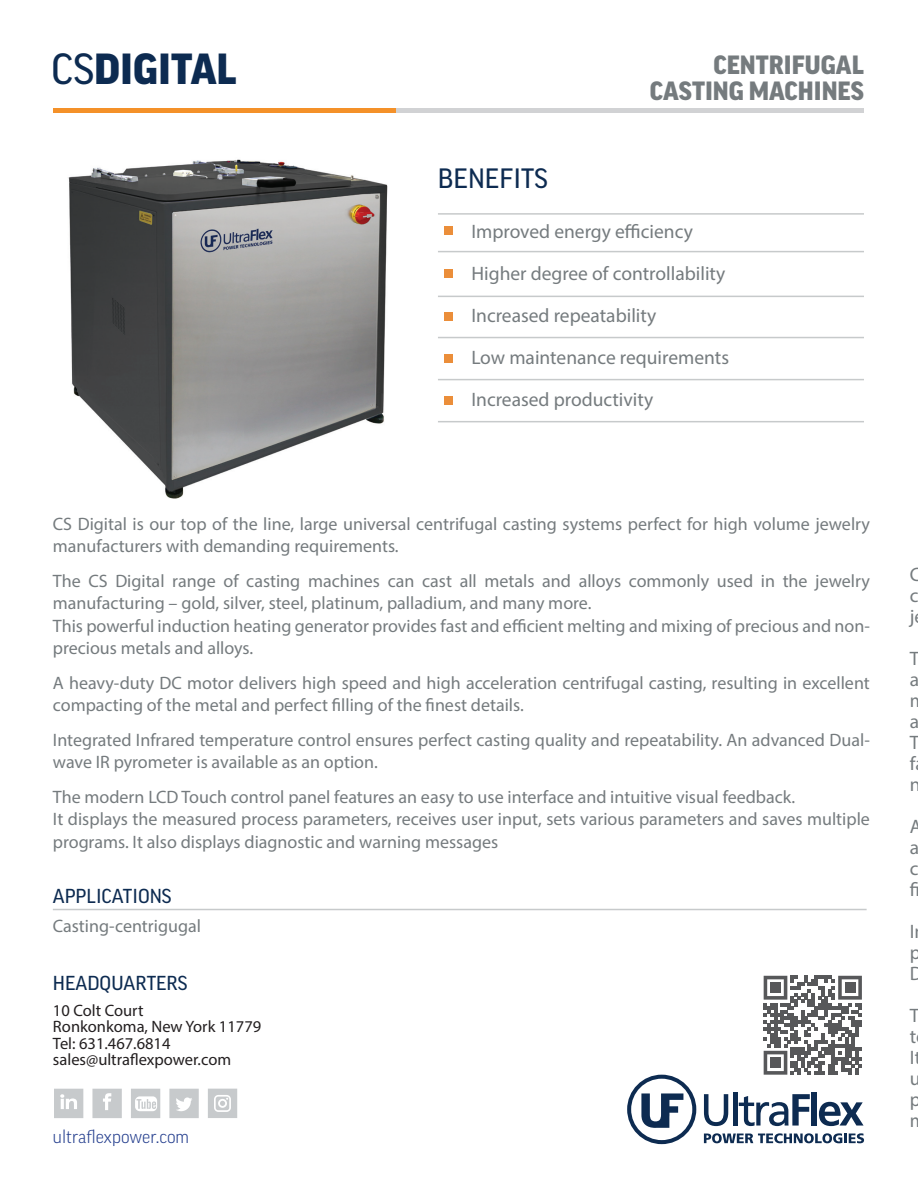
<style>
.page{position:relative;width:918px;height:1188px;background:#fff}
.page>*{position:absolute;margin:0;border:0;box-sizing:border-box;transform-origin:0 0}
.t1{font:900 42px "Good LF";color:#0d2b51}
.t2{font:27px "Good LF";color:#0d2b51}
.t3{font:900 25.5px "Good LF";color:#757b7e}
.t4{font:19.5px/21px "Myriad Pro";color:#757b7e}
.t5{font:19.5px "Good LF";color:#0d2b51}
.t6{font:19.5px "Good Cyr";color:#0d2b51}
.t7{font:18px/22.5px "Myriad Pro";color:#757b7e}
.t8{font:300 18px "Good LF";color:#253f8e}
.t9{font:16.5px "Myriad Pro";color:#231f20}
.s1{font-weight:400}
</style>
<div class="page">
<div style="left:444px;top:270px;width:9px;height:8px;background:#eb8e3a"></div>
<div style="left:444px;top:313px;width:9px;height:8px;background:#eb8e3a"></div>
<div style="left:444px;top:354px;width:9px;height:9px;background:#eb8e3a"></div>
<div style="left:444px;top:396px;width:9px;height:9px;background:#eb8e3a"></div>
<div style="left:444px;top:227px;width:9px;height:8px;background:#eb8e3a"></div>
<hr style="left:438px;top:251px;width:426px;height:1px;background:#c7cacb">
<hr style="left:438px;top:213px;width:426px;height:2px;background:#c7cacb">
<hr style="left:438px;top:296px;width:426px;height:1px;background:#c7cacb">
<hr style="left:438px;top:421px;width:426px;height:1px;background:#c7cacb">
<hr style="left:438px;top:379px;width:426px;height:1px;background:#c7cacb">
<hr style="left:438px;top:337px;width:426px;height:1px;background:#c7cacb">
<img style="left:68px;top:159px;width:320px;height:339px">
<hr style="left:180px;top:109px;width:684px;height:4px;background:#d1d2d4">
<hr style="left:54px;top:109px;width:342px;height:4px;background:#f49129">
<hr style="left:53px;top:909px;width:814px;height:1px;background:#c7cacb">
<svg style="left:704px;top:1133px;width:160px;height:10px"></svg>
<svg style="left:704px;top:1094px;width:24px;height:32px"></svg>
<hr style="left:733px;top:1092px;width:4px;height:34px;background:#0d2b51">
<svg style="left:739px;top:1094px;width:71px;height:32px"></svg>
<div style="left:811px;top:1092px;width:6px;height:34px;background:#0d2b51"></div>
<svg style="left:819px;top:1102px;width:45px;height:24px"></svg>
<svg style="left:627px;top:1075px;width:69px;height:69px"></svg>
<svg style="left:169px;top:1089px;width:30px;height:29px"></svg>
<svg style="left:92px;top:1089px;width:30px;height:29px"></svg>
<svg style="left:54px;top:1089px;width:29px;height:29px"></svg>
<svg style="left:131px;top:1089px;width:29px;height:29px"></svg>
<svg style="left:208px;top:1089px;width:29px;height:29px"></svg>
<svg style="left:764px;top:976px;width:98px;height:99px"></svg>
<div style="left:770px;top:983px;width:11px;height:10px;background:#57585a"></div>
<div style="left:845px;top:983px;width:10px;height:10px;background:#57585a"></div>
<div style="left:770px;top:1058px;width:11px;height:10px;background:#57585a"></div>
<p class="t1" style="left:51px;top:46px;width:187px"><span class="s1">CS</span>DIGITAL</p>
<p class="t3" style="left:713px;top:51px;width:152px">CENTRIFUGAL</p>
<p class="t3" style="left:650px;top:76px;width:216px">CASTING MACHINES</p>
<p class="t2" style="left:438px;top:163px;width:111px">BENEFITS</p>
<p class="t4" style="left:471px;top:221px;width:223px">Improved energy efficiency</p>
<p class="t4" style="left:471px;top:263px;width:256px">Higher degree of controllability</p>
<p class="t4" style="left:471px;top:305px;width:187px">Increased repeatability</p>
<p class="t4" style="left:471px;top:347px;width:259px">Low maintenance requirements</p>
<p class="t4" style="left:471px;top:389px;width:183px">Increased productivity</p>
<p class="t7" style="left:53px;top:512px;width:819px">CS Digital is our top of the line, large universal centrifugal casting systems perfect for high volume jewelry manufacturers with demanding requirements.</p>
<p class="t7" style="left:53px;top:569px;width:818px">The CS Digital range of casting machines can cast all metals and alloys commonly used in the jewelry manufacturing – gold, silver, steel, platinum, palladium, and many more.</p>
<p class="t7" style="left:53px;top:614px;width:819px">This powerful induction heating generator provides fast and efficient melting and mixing of precious and non&shy;precious metals and alloys.</p>
<p class="t7" style="left:53px;top:671px;width:819px">A heavy-duty DC motor delivers high speed and high acceleration centrifugal casting, resulting in excellent compacting of the metal and perfect filling of the finest details.</p>
<p class="t7" style="left:53px;top:728px;width:819px">Integrated Infrared temperature control ensures perfect casting quality and repeatability. An advanced Dual&shy;wave IR pyrometer is available as an option.</p>
<p class="t7" style="left:53px;top:785px;width:744px">The modern LCD Touch control panel features an easy to use interface and intuitive visual feedback.</p>
<p class="t7" style="left:53px;top:808px;width:819px">It displays the measured process parameters, receives user input, sets various parameters and saves multiple programs. It also displays diagnostic and warning messages</p>
<p class="t5" style="left:53px;top:885px;width:120px">APPLICATIONS</p>
<p class="t7" style="left:53px;top:914px;width:150px">Casting-centrigugal</p>
<p class="t6" style="left:53px;top:973px;width:136px">HEADQUARTERS</p>
<p class="t9" style="left:53px;top:1000px;width:92px">10 Colt Court</p>
<p class="t9" style="left:53px;top:1017px;width:210px">Ronkonkoma, New York 11779</p>
<p class="t9" style="left:53px;top:1033px;width:119px">Tel: 631.467.6814</p>
<p class="t9" style="left:53px;top:1050px;width:180px">sales@ultraflexpower.com</p>
<p class="t8" style="left:53px;top:1126px;width:138px">ultraflexpower.com</p>
<p class="t4" style="left:910px;top:564px;width:13px">C c j</p>
<p class="t4" style="left:910px;top:648px;width:11px">T a</p>
<p class="t4" style="left:910px;top:711px;width:11px">a</p>
<p class="t4" style="left:910px;top:732px;width:12px">T f n</p>
<p class="t4" style="left:910px;top:816px;width:13px">A a c fi</p>
<p class="t4" style="left:910px;top:921px;width:14px">I p<br>D</p>
<p class="t4" style="left:910px;top:1005px;width:11px">T t</p>
<p class="t4" style="left:910px;top:1047px;width:13px;text-align:justify">It u p</p>
</div>
